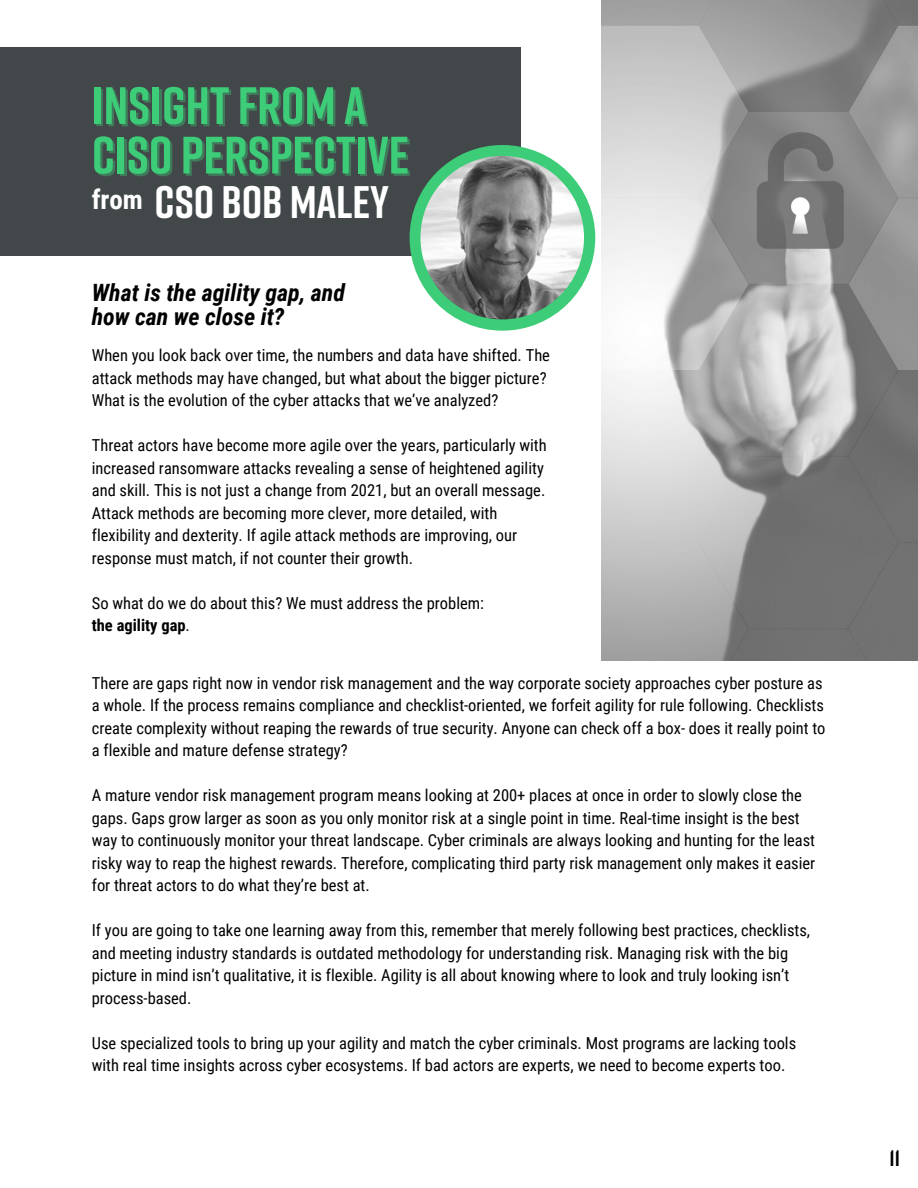
<style>
.page{position:relative;width:918px;height:1188px;background:#fff}
.page>*{position:absolute;margin:0;border:0;box-sizing:border-box;transform-origin:0 0}
.t1{font:700 52.5px "Rift";color:#3dcc77}
.t2{font:700 45.6px "Rift";color:#fff}
.t3{font:700 27px "Roboto Condensed";color:#fff}
.t4{font:italic 700 23.85px/23.7px "Roboto Condensed";color:#000}
.t5{font:700 22.5px "Rift";color:#000}
.t6{font:16.5px/22.5px "Roboto Condensed";color:#000}
.t7{font:700 16.5px "Roboto Condensed";color:#000}
.s1{color:rgb(61 204 119/.4)}
.s2{font-weight:400}
</style>
<div class="page">
<img style="left:602px;top:0;width:316px;height:660px">
<div style="left:0;top:47px;width:521px;height:208px;background:#424849"></div>
<div style="left:410px;top:145px;width:185px;height:186px;background:#3dcc77;border-radius:50%"></div>
<img style="left:420px;top:156px;width:164px;height:163px;border-radius:50%">
<p class="t1" style="left:92px;top:73px;width:276px">INSIGHT FROM A</p>
<p class="t1" style="left:94px;top:122px;width:317px"><span class="s1">CISO</span> PERSPECTIVE</p>
<p class="t3" style="left:92px;top:184px;width:53px">from</p>
<p class="t2" style="left:155px;top:173px;width:236px">CSO BOB MALEY</p>
<p class="t4" style="left:92px;top:281px;width:255px">What is the agility gap, and how can we close it?</p>
<p class="t6" style="left:92px;top:344px;width:460px">When you look back over time, the numbers and data have shifted. The attack methods may have changed, but what about the bigger picture?</p>
<p class="t6" style="left:92px;top:389px;width:408px">What is the evolution of the cyber attacks that we’ve analyzed?</p>
<p class="t6" style="left:92px;top:434px;width:457px">Threat actors have become more agile over the years, particularly with increased ransomware attacks revealing a sense of heightened agility and skill. This is not just a change from 2021, but an overall message.<br>Attack methods are becoming more clever, more detailed, with flexibility and dexterity. If agile attack methods are improving, our response must match, if not counter their growth.</p>
<p class="t6" style="left:92px;top:592px;width:394px">So what do we do about this? We must address the problem:</p>
<p class="t7" style="left:92px;top:616px;width:100px">the agility gap<span class="s2">.</span></p>
<p class="t6" style="left:92px;top:672px;width:735px">There are gaps right now in vendor risk management and the way corporate society approaches cyber posture as a whole. If the process remains compliance and checklist-oriented, we forfeit agility for rule following. Checklists create complexity without reaping the rewards of true security. Anyone can check off a box- does it really point to a flexible and mature defense strategy?</p>
<p class="t6" style="left:92px;top:785px;width:725px">A mature vendor risk management program means looking at 200+ places at once in order to slowly close the gaps. Gaps grow larger as soon as you only monitor risk at a single point in time. Real-time insight is the best way to continuously monitor your threat landscape. Cyber criminals are always looking and hunting for the least risky way to reap the highest rewards. Therefore, complicating third party risk management only makes it easier for threat actors to do what they’re best at.</p>
<p class="t6" style="left:92px;top:920px;width:720px">If you are going to take one learning away from this, remember that merely following best practices, checklists, and meeting industry standards is outdated methodology for understanding risk. Managing risk with the big picture in mind isn’t qualitative, it is flexible. Agility is all about knowing where to look and truly looking isn’t process-based.</p>
<p class="t6" style="left:92px;top:1032px;width:706px">Use specialized tools to bring up your agility and match the cyber criminals. Most programs are lacking tools with real time insights across cyber ecosystems. If bad actors are experts, we need to become experts too.</p>
<p class="t5" style="left:889px;top:1144px;width:12px">11</p>
</div>
